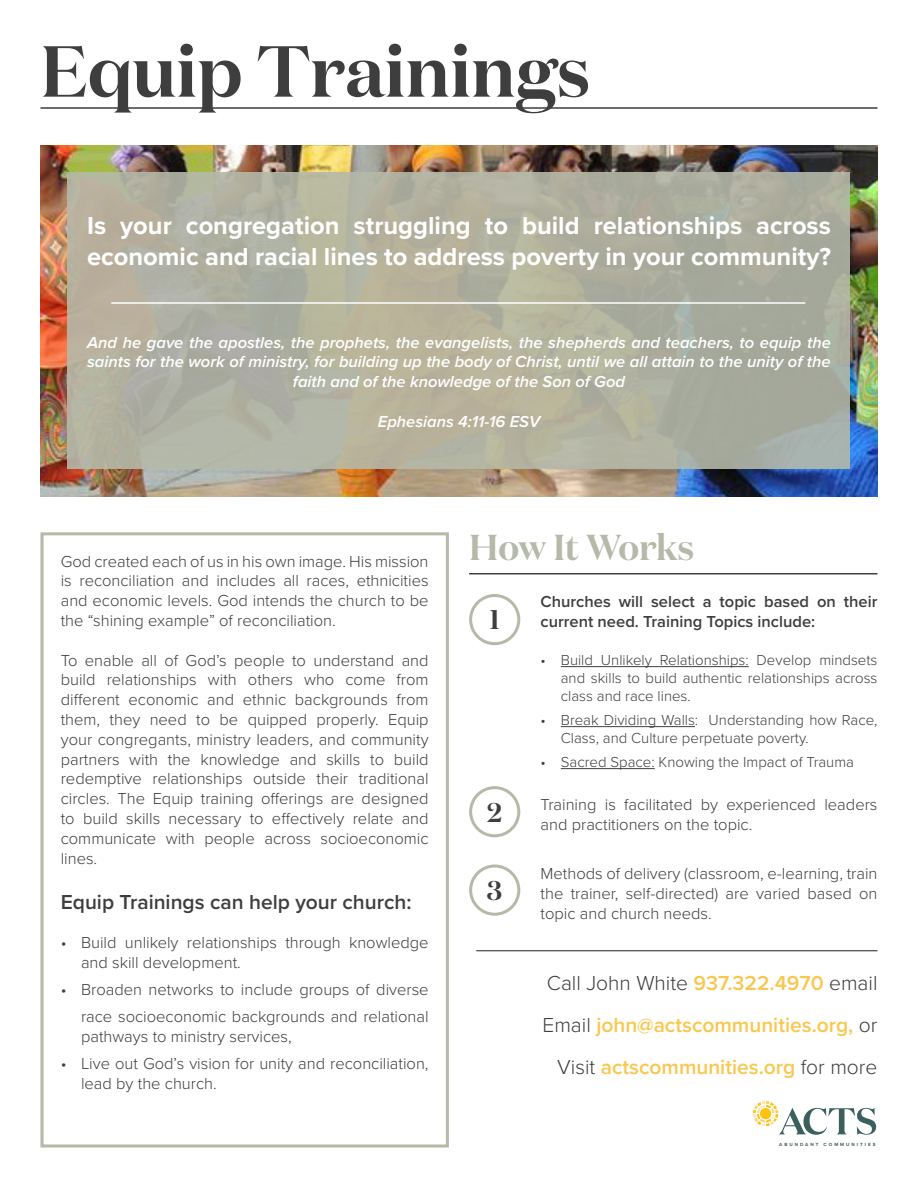
<style>
.page{position:relative;width:918px;height:1188px;background:#fff}
.page>*{position:absolute;margin:0;border:0;box-sizing:border-box;transform-origin:0 0}
.t1{font:600 72px "Domaine Display";color:#3e3e3f}
.t2{font:600 36px "Domaine Display";color:#b5b9a9}
.HIW{font:600 27px "Domaine Display";color:#3e3e3f}
.Box_Top{font:700 25.5px/30.6px "Proxima Nova";color:#fff}
.t3{font:600 21px/42px "Proxima Nova";color:#f8c74e;text-align:right}
.t4{font:600 21px "Proxima Nova";color:#3e3e3f}
.HIW_Body{font:300 16.5px/19.8px "Proxima Nova";color:#3e3e3f;text-align:justify}
.t5{font:italic 600 16.5px/19.8px "Proxima Nova";color:#fff;text-align:center}
.HIW_Body-2{font:600 16.5px/19.8px "Proxima Nova";color:#3e3e3f}
.t6{font:300 15px/18px "Proxima Nova";color:#3e3e3f;text-align:justify}
.t7{font:700 4.65px "Proxima Nova";letter-spacing:.43em;color:#3a5f5c}
.s1{font-weight:300;color:#3e3e3f}
</style>
<div class="page">
<div style="left:40px;top:532px;width:409px;height:616px;border:3px solid #b5b9a9"></div>
<img style="left:40px;top:145px;width:838px;height:351px">
<div style="left:68px;top:172px;width:782px;height:297px;background:linear-gradient(to right,#b6b3a1,#a9ad9d)"></div>
<div style="left:469px;top:865px;width:51px;height:51px;border:3px solid #b5b9a9;border-radius:50%"></div>
<div style="left:469px;top:786px;width:51px;height:51px;border:3px solid #b5b9a9;border-radius:50%"></div>
<hr style="left:476px;top:950px;width:402px;height:1px;background:#231f20">
<svg style="left:752px;top:1101px;width:124px;height:34px"></svg>
<hr style="left:111px;top:302px;width:694px;height:2px;background:#fff">
<hr style="left:40px;top:107px;width:838px;height:2px;background:#3e3e3f">
<div style="left:469px;top:594px;width:51px;height:51px;border:3px solid #b5b9a9;border-radius:50%"></div>
<hr style="left:469px;top:573px;width:409px;height:1px;background:#3e3e3f">
<hr style="left:561px;top:666px;width:188px;height:1px;background:#3e3e3f">
<hr style="left:561px;top:726px;width:134px;height:1px;background:#3e3e3f">
<hr style="left:561px;top:768px;width:94px;height:1px;background:#3e3e3f">
<p class="t1" style="left:40px;top:25px;width:551px">Equip Trainings</p>
<p class="Box_Top" style="left:87px;top:210px;width:745px">Is your congregation struggling to build relationships across economic and racial lines to address poverty in your community?</p>
<p class="t5" style="left:87px;top:332px;width:745px">And he gave the apostles, the prophets, the evangelists, the shepherds and teachers, to equip the saints for the work of ministry, for building up the body of Christ, until we all attain to the unity of the faith and of the knowledge of the Son of God</p>
<p class="t5" style="left:378px;top:411px;width:164px">Ephesians 4:11-16 ESV</p>
<p class="HIW_Body" style="left:61px;top:550px;width:369px">God created each of us in his own image. His mission is reconciliation and includes all races, ethnicities and economic levels. God intends the church to be the “shining example” of reconciliation.</p>
<p class="HIW_Body" style="left:61px;top:649px;width:369px">To enable all of God’s people to understand and build relationships with others who come from different economic and ethnic backgrounds from them, they need to be quipped properly. Equip your congregants, ministry leaders, and community partners with the knowledge and skills to build redemptive relationships outside their traditional circles. The Equip training offerings are designed to build skills necessary to effectively relate and communicate with people across socioeconomic lines.</p>
<p class="t4" style="left:61px;top:886px;width:352px">Equip Trainings can help your church:</p>
<p class="HIW_Body" style="left:81px;top:932px;width:349px;text-indent:-20px">• Build unlikely relationships through knowledge and skill development.</p>
<p class="HIW_Body" style="left:61px;top:975px;width:369px;line-height:27px;text-align:right">• Broaden networks to include groups of diverse race socioeconomic backgrounds and relational</p>
<p class="HIW_Body" style="left:81px;top:1025px;width:212px">pathways to ministry services,</p>
<p class="HIW_Body" style="left:81px;top:1052px;width:349px;text-indent:-20px">• Live out God’s vision for unity and reconciliation, lead by the church.</p>
<p class="t2" style="left:469px;top:525px;width:227px">How It Works</p>
<p class="HIW_Body-2" style="left:541px;top:591px;width:338px">Churches will select a topic based on their current need. Training Topics include:</p>
<p class="t6" style="left:561px;top:650px;width:318px;text-indent:-20px">• Build Unlikely Relationships: Develop mindsets and skills to build authentic relationships across class and race lines.</p>
<p class="t6" style="left:561px;top:710px;width:318px;text-indent:-20px">• Break Dividing Walls: Understanding how Race,<br>Class, and Culture perpetuate poverty.</p>
<p class="t6" style="left:541px;top:752px;width:315px">• Sacred Space: Knowing the Impact of Trauma</p>
<p class="HIW_Body" style="left:541px;top:794px;width:338px">Training is facilitated by experienced leaders and practitioners on the topic.</p>
<p class="HIW_Body" style="left:541px;top:863px;width:338px">Methods of delivery (classroom, e-learning, train the trainer, self-directed) are varied based on topic and church needs.</p>
<p class="HIW" style="left:490px;top:603px;width:12px">1</p>
<p class="HIW" style="left:487px;top:795px;width:17px">2</p>
<p class="HIW" style="left:487px;top:873px;width:16px">3</p>
<p class="t3" style="left:543px;top:961px;width:336px"><span class="s1">Call John White</span> 937.322.4970 <span class="s1">email<br>Email</span> john@actscommunities.org, <span class="s1">or<br>Visit</span> actscommunities.org <span class="s1">for more</span></p>
<p class="t7" style="left:779px;top:1141px;width:98px">ABUNDANT COMMUNITIES</p>
</div>
